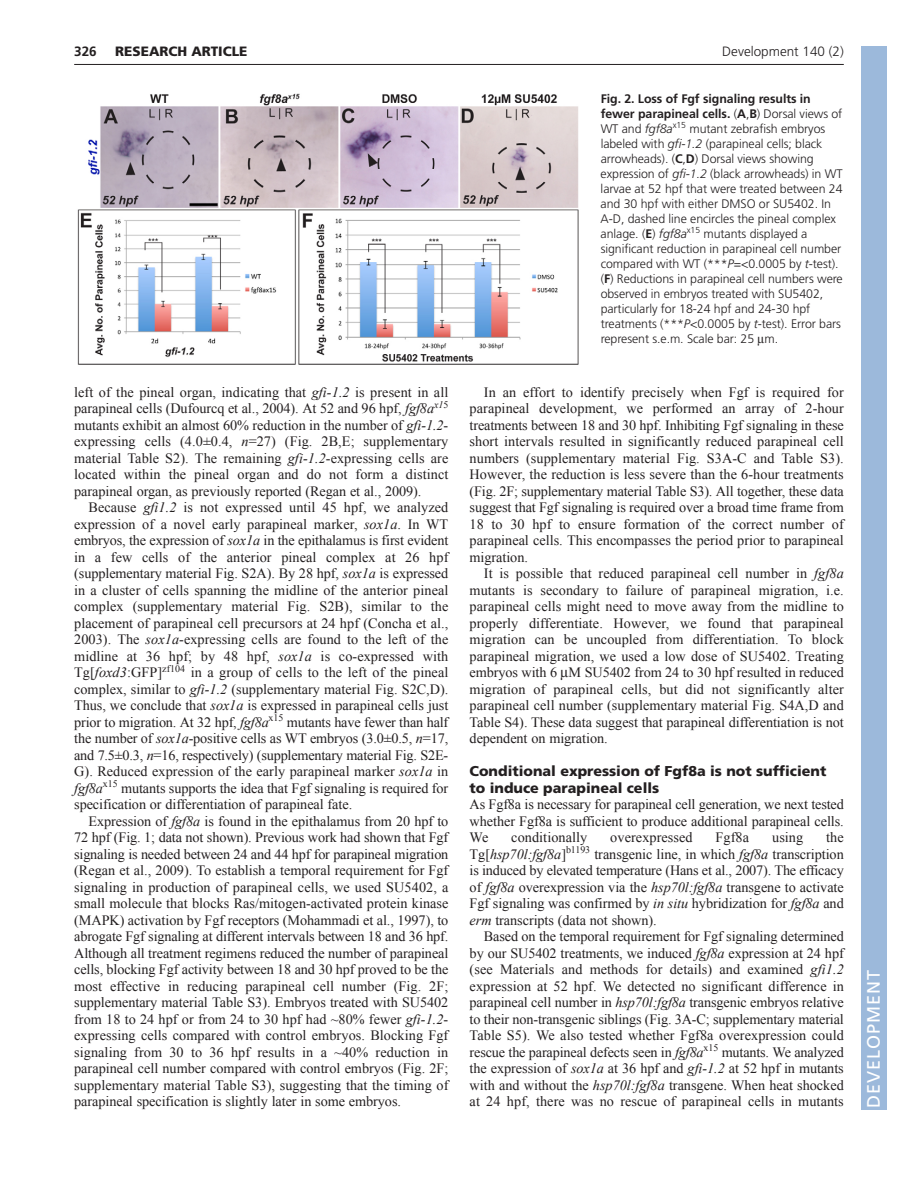
<style>
.page{position:relative;width:918px;height:1188px;background:#fff}
.page>*{position:absolute;margin:0;border:0;box-sizing:border-box;transform-origin:0 0}
.t1{font:18px "Frutiger LT Std";letter-spacing:.055em;color:#fff}
.t2{font:14.25px/16.5px "Times New Roman";letter-spacing:-.005em;color:#231f20;text-align:justify}
.t3{font:900 14.25px/16.5px "Frutiger LT Std";color:#231f20}
.t4{font:300 13.5px "Frutiger";color:#231f20}
.t5{font:900 13.5px "Frutiger LT Std";color:#231f20}
.t6{font:700 13.5px "Frutiger LT Std";color:#231f20}
.t7{font:300 12.3px/15px "Frutiger";letter-spacing:-.005em;color:#231f20}
.s1{font-weight:700}
.s2{font-style:italic}
</style>
<div class="page">
<hr style="left:74px;top:64px;width:770px;height:1px;background:#231f20">
<img style="left:77px;top:93px;width:502px;height:272px">
<div style="left:861px;top:46px;width:25px;height:1064px;background:#9cb9db"></div>
<p class="t6" style="left:74px;top:45px;width:24px">326</p>
<p class="t5" style="left:115px;top:45px;width:134px">RESEARCH ARTICLE</p>
<p class="t4" style="left:722px;top:46px;width:123px">Development 140 (2)</p>
<p class="t7" style="left:601px;top:92px;width:244px"><span class="s1">Fig. 2. Loss of Fgf signaling results in fewer parapineal cells.</span> (<span class="s1">A</span>,<span class="s1">B</span>) Dorsal views of WT and <span class="s2">fgf8a</span><sup>x15</sup> mutant zebrafish embryos labeled with <span class="s2">gfi-1.2</span> (parapineal cells; black arrowheads). (<span class="s1">C</span>,<span class="s1">D</span>) Dorsal views showing expression of <span class="s2">gfi-1.2</span> (black arrowheads) in WT larvae at 52 hpf that were treated between 24 and 30 hpf with either DMSO or SU5402. In A-D, dashed line encircles the pineal complex anlage. (<span class="s1">E</span>) <span class="s2">fgf8a</span><sup>x15</sup> mutants displayed a significant reduction in parapineal cell number compared with WT (***<span class="s2">P</span>=&lt;0.0005 by <span class="s2">t</span>-test). (<span class="s1">F</span>) Reductions in parapineal cell numbers were observed in embryos treated with SU5402, particularly for 18-24 hpf and 24-30 hpf treatments (***<span class="s2">P</span>&lt;0.0005 by <span class="s2">t</span>-test). Error bars represent s.e.m. Scale bar: 25 m.</p>
<p class="t2" style="left:74px;top:384px;width:376px">left of the pineal organ, indicating that <span class="s2">gfi-1.2</span> is present in all parapineal cells (Dufourcq et al., 2004). At 52 and 96 hpf, <span class="s2">fgf8a</span><sup>x1</sup><sup>5 </sup>mutants exhibit an almost 60% reduction in the number of <span class="s2">gfi-1.2</span>- expressing cells (4.0±0.4, <span class="s2">n</span>=27) (Fig. 2B,E; supplementary material Table S2). The remaining <span class="s2">gfi-1.2</span>-expressing cells are located within the pineal organ and do not form a distinct parapineal organ, as previously reported (Regan et al., 2009).</p>
<p class="t2" style="left:74px;top:499px;width:376px;text-indent:14px">Because <span class="s2">gfi1.2</span> is not expressed until 45 hpf, we analyzed expression of a novel early parapineal marker, <span class="s2">sox1a</span>. In WT embryos, the expression of <span class="s2">sox1a</span> in the epithalamus is first evident in a few cells of the anterior pineal complex at 26 hpf (supplementary material Fig. S2A). By 28 hpf, <span class="s2">sox1a</span> is expressed in a cluster of cells spanning the midline of the anterior pineal complex (supplementary material Fig. S2B), similar to the placement of parapineal cell precursors at 24 hpf (Concha et al., 2003). The <span class="s2">sox1a</span>-expressing cells are found to the left of the midline at 36 hpf; by 48 hpf, <span class="s2">sox1a</span> is co-expressed with Tg[<span class="s2">foxd3</span>:GFP]<sup>zf104</sup> in a group of cells to the left of the pineal complex, similar to <span class="s2">gfi-1.2</span> (supplementary material Fig. S2C,D).<br>Thus, we conclude that <span class="s2">sox1a</span> is expressed in parapineal cells just prior to migration. At 32 hpf, <span class="s2">fgf8a</span><sup>x15</sup> mutants have fewer than half the number of <span class="s2">sox1a</span>-positive cells as WT embryos (3.0±0.5, <span class="s2">n</span>=17, and 7.5±0.3, <span class="s2">n</span>=16, respectively) (supplementary material Fig. S2E-G). Reduced expression of the early parapineal marker <span class="s2">sox1a</span> in <span class="s2">fgf8a</span><sup>x15</sup> mutants supports the idea that Fgf signaling is required for specification or differentiation of parapineal fate.</p>
<p class="t2" style="left:74px;top:813px;width:376px;text-indent:14px">Expression of <span class="s2">fgf8a</span> is found in the epithalamus from 20 hpf to 72 hpf (Fig. 1; data not shown). Previous work had shown that Fgf signaling is needed between 24 and 44 hpf for parapineal migration (Regan et al., 2009). To establish a temporal requirement for Fgf signaling in production of parapineal cells, we used SU5402, a small molecule that blocks Ras/mitogen-activated protein kinase (MAPK) activation by Fgf receptors (Mohammadi et al., 1997), to abrogate Fgf signaling at different intervals between 18 and 36 hpf.<br>Although all treatment regimens reduced the number of parapineal cells, blocking Fgf activity between 18 and 30 hpf proved to be the most effective in reducing parapineal cell number (Fig. 2F; supplementary material Table S3). Embryos treated with SU5402 from 18 to 24 hpf or from 24 to 30 hpf had ~80% fewer <span class="s2">gfi-1.2</span>- expressing cells compared with control embryos. Blocking Fgf signaling from 30 to 36 hpf results in a ~40% reduction in parapineal cell number compared with control embryos (Fig. 2F; supplementary material Table S3), suggesting that the timing of parapineal specification is slightly later in some embryos.</p>
<p class="t2" style="left:470px;top:384px;width:376px;text-indent:14px">In an effort to identify precisely when Fgf is required for parapineal development, we performed an array of 2-hour treatments between 18 and 30 hpf. Inhibiting Fgf signaling in these short intervals resulted in significantly reduced parapineal cell numbers (supplementary material Fig. S3A-C and Table S3).<br>However, the reduction is less severe than the 6-hour treatments (Fig. 2F; supplementary material Table S3). All together, these data suggest that Fgf signaling is required over a broad time frame from 18 to 30 hpf to ensure formation of the correct number of parapineal cells. This encompasses the period prior to parapineal migration.</p>
<p class="t2" style="left:470px;top:565px;width:376px;text-indent:14px">It is possible that reduced parapineal cell number in <span class="s2">fgf8a </span>mutants is secondary to failure of parapineal migration, i.e. parapineal cells might need to move away from the midline to properly differentiate. However, we found that parapineal migration can be uncoupled from differentiation. To block parapineal migration, we used a low dose of SU5402. Treating embryos with 6 M SU5402 from 24 to 30 hpf resulted in reduced migration of parapineal cells, but did not significantly alter parapineal cell number (supplementary material Fig. S4A,D and Table S4). These data suggest that parapineal differentiation is not dependent on migration.</p>
<p class="t3" style="left:470px;top:764px;width:358px">Conditional expression of Fgf8a is not sufficient to induce parapineal cells</p>
<p class="t2" style="left:470px;top:796px;width:376px">As Fgf8a is necessary for parapineal cell generation, we next tested whether Fgf8a is sufficient to produce additional parapineal cells.<br>We</p>
<p class="t2" style="left:470px;top:829px;width:376px;text-indent:357px">the Tg[<span class="s2">hsp70l:fgf8a</span>]<sup>b1193</sup> transgenic line, in which <span class="s2">fgf8a</span> transcription is induced by elevated temperature (Hans et al., 2007). The efficacy of <span class="s2">fgf8a</span> overexpression via the <span class="s2">hsp70l:fgf8a</span> transgene to activate Fgf signaling was confirmed by <span class="s2">in situ</span> hybridization for <span class="s2">fgf8a</span> and <span class="s2">erm</span> transcripts (data not shown).</p>
<p class="t2" style="left:470px;top:928px;width:376px;text-indent:14px">Based on the temporal requirement for Fgf signaling determined by our SU5402 treatments, we induced <span class="s2">fgf8a</span> expression at 24 hpf (see Materials and methods for details) and examined <span class="s2">gfi1.2 </span>expression at 52 hpf. We detected no significant difference in parapineal cell number in <span class="s2">hsp70l:fgf8a</span> transgenic embryos relative to their non-transgenic siblings (Fig. 3A-C; supplementary material Table S5). We also tested whether Fgf8a overexpression could rescue the parapineal defects seen in <span class="s2">fgf8a</span><sup>x15</sup> mutants. We analyzed the expression of <span class="s2">sox1a</span> at 36 hpf and <span class="s2">gfi-1.2</span> at 52 hpf in mutants with and without the <span class="s2">hsp70l:fgf8a</span> transgene. When heat shocked at 24 hpf, there was no rescue of parapineal cells in mutants</p>
<p class="t2" style="left:511px;top:829px;width:78px">conditionally</p>
<p class="t2" style="left:610px;top:829px;width:84px">overexpressed</p>
<p class="t2" style="left:716px;top:829px;width:35px">Fgf8a</p>
<p class="t2" style="left:772px;top:829px;width:33px">using</p>
<p class="t1" style="left:863px;top:1108px;width:140px;rotate:-90deg">DEVELOPMENT</p>
</div>
